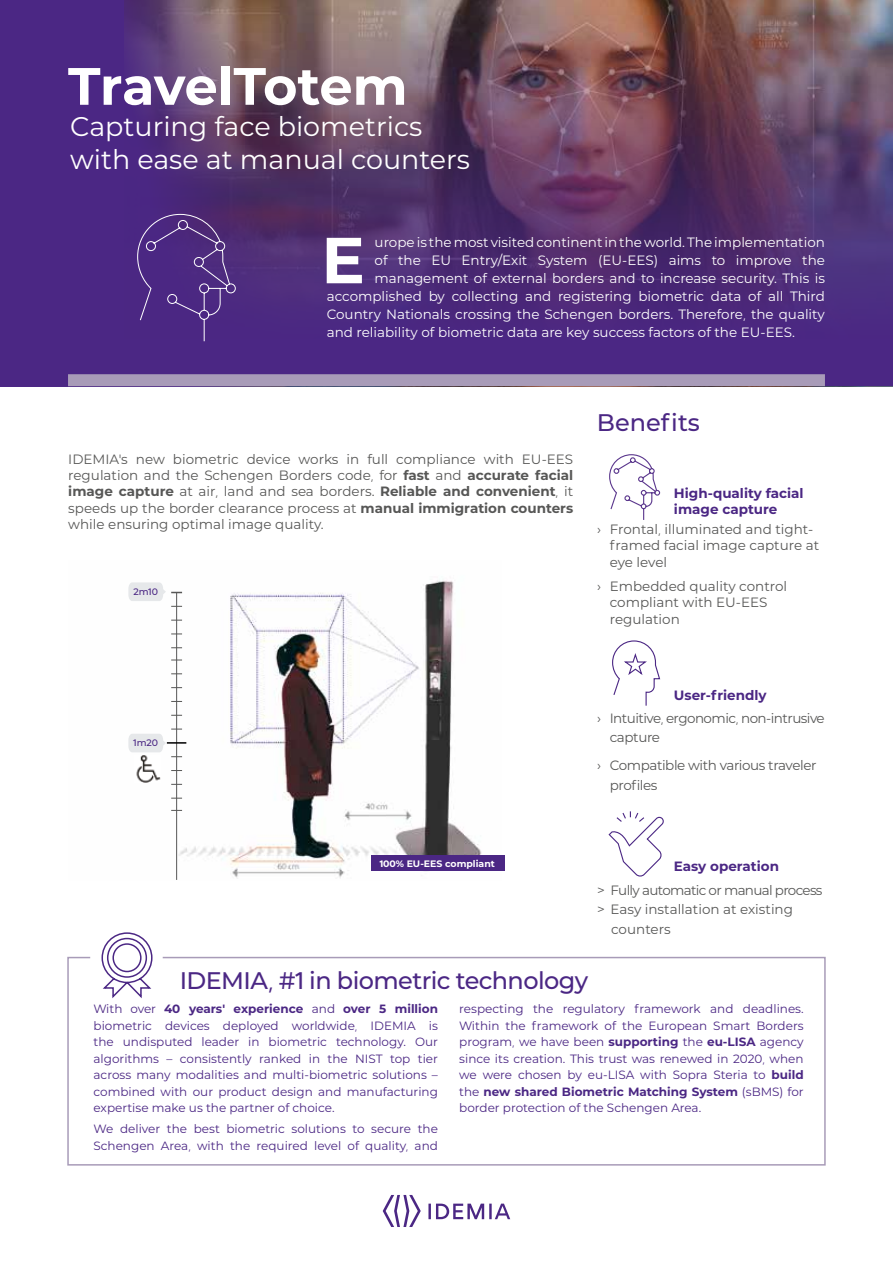
<style>
.page{position:relative;width:893px;height:1263px;background:#fff}
.page>*{position:absolute;margin:0;border:0;box-sizing:border-box;transform-origin:0 0}
.t1{font:700 64.95px "IDEMIA";color:#fff}
.t2{font:700 52.5px "IDEMIA";letter-spacing:-.01em;color:#fff}
.t3{font:27px/32.4px "IDEMIA";color:#fff}
.t4{font:500 24px "IDEMIA";letter-spacing:-.025em;color:#4b2784}
.t5{font:500 24px "IDEMIA";color:#4b2784}
.t6{font:13.5px/16.2px "IDEMIA";color:#575756}
.t7{font:13.5px "IDEMIA";color:#fff}
.t8{font:700 13.5px/16.2px "IDEMIA";color:#4b2784}
.t9{font:13.5px/19.5px "IDEMIA";letter-spacing:-.04em;color:#575756}
.t10{font:13.5px/19.5px "IDEMIA";letter-spacing:-.03em;color:#575756}
.t11{font:13.5px "IDEMIA";letter-spacing:-.05em;color:#575756}
.t12{font:12px/16.5px "IDEMIA";color:#4b2784;text-align:justify}
.t13{font:500 9.45px "IDEMIA";letter-spacing:-.01em;color:#4b2784}
.t14{font:700 9.3px "IDEMIA";color:#fff}
.s1{font-weight:700}
</style>
<div class="page">
<svg style="left:67px;top:956px;width:759px;height:210px"></svg>
<img style="left:0;top:0;width:893px;height:386px">
<svg style="left:383px;top:1195px;width:38px;height:32px"></svg>
<svg style="left:428px;top:1203px;width:82px;height:16px"></svg>
<div style="left:68px;top:374px;width:757px;height:12px;background:#a89bb8"></div>
<img style="left:142px;top:580px;width:340px;height:300px">
<hr style="left:176px;top:592px;width:1px;height:288px;background:#575756">
<img style="left:136px;top:757px;width:24px;height:25px">
<svg style="left:128px;top:729px;width:58px;height:28px"></svg>
<svg style="left:128px;top:582px;width:54px;height:25px"></svg>
<svg style="left:101px;top:932px;width:52px;height:68px"></svg>
<svg style="left:137px;top:213px;width:99px;height:129px;background:#543386"></svg>
<svg style="left:612px;top:640px;width:49px;height:66px"></svg>
<svg style="left:608px;top:811px;width:56px;height:66px"></svg>
<svg style="left:609px;top:454px;width:52px;height:66px"></svg>
<div style="left:371px;top:855px;width:134px;height:16px;background:#4b2784"></div>
<h2 class="t2" style="left:68px;top:48px;width:341px">TravelTotem</h2>
<h3 class="t3" style="left:70px;top:110px;width:401px">Capturing face biometrics with ease at manual counters</h3>
<h1 class="t1" style="left:321px;top:213px;width:45px">E</h1>
<p class="t7" style="left:375px;top:233px;width:452px">urope is the most visited continent in the world. The implementation</p>
<p class="t7" style="left:375px;top:251px;width:452px">of the EU Entry/Exit System (EU-EES) aims to improve the</p>
<p class="t7" style="left:375px;top:269px;width:452px">management of external borders and to increase security. This is</p>
<p class="t7" style="left:327px;top:287px;width:500px">accomplished by collecting and registering biometric data of all Third</p>
<p class="t7" style="left:327px;top:305px;width:500px">Country Nationals crossing the Schengen borders. Therefore, the quality</p>
<p class="t7" style="left:327px;top:323px;width:470px">and reliability of biometric data are key success factors of the EU-EES.</p>
<p class="t6" style="left:68px;top:451px;width:506px;text-align:justify">IDEMIA’s new biometric device works in full compliance with EU-EES regulation and the Schengen Borders code, for <span class="s1">fast</span> and <span class="s1">accurate facial image capture</span> at air, land and sea borders. <span class="s1">Reliable and convenient</span>, it speeds up the border clearance process at <span class="s1">manual immigration counters </span>while ensuring optimal image quality.</p>
<p class="t13" style="left:133px;top:585px;width:26px">2m10</p>
<h3 class="t5" style="left:597px;top:406px;width:105px">Benefits</h3>
<p class="t8" style="left:674px;top:484px;width:131px">High-quality facial image capture</p>
<p class="t6" style="left:610px;top:521px;width:211px;text-indent:-13px">› Frontal, illuminated and tight&shy;framed facial image capture at eye level</p>
<p class="t6" style="left:610px;top:578px;width:179px;text-indent:-13px">› Embedded quality control compliant with EU-EES regulation</p>
<p class="t13" style="left:133px;top:736px;width:26px">1m20</p>
<p class="t8" style="left:674px;top:686px;width:94px">User-friendly</p>
<p class="t9" style="left:610px;top:708px;width:216px;text-indent:-13px">› Intuitive, ergonomic, non-intrusive capture</p>
<p class="t10" style="left:610px;top:755px;width:208px;text-indent:-13px">› Compatible with various traveler profiles</p>
<p class="t14" style="left:379px;top:857px;width:117px">100% EU-EES compliant</p>
<p class="t8" style="left:674px;top:857px;width:107px">Easy operation</p>
<p class="t11" style="left:597px;top:880px;width:227px">&gt; Fully automatic or manual process</p>
<p class="t6" style="left:597px;top:901px;width:198px">&gt; Easy installation at existing</p>
<p class="t6" style="left:611px;top:920px;width:61px">counters</p>
<h3 class="t4" style="left:180px;top:964px;width:410px">IDEMIA, #1 in biometric technology</h3>
<p class="t12" style="left:94px;top:1000px;width:346px">With over <span class="s1">40 years’ experience</span> and <span class="s1">over 5 million </span>biometric devices deployed worldwide, IDEMIA is the undisputed leader in biometric technology. Our algorithms – consistently ranked in the NIST top tier across many modalities and multi-biometric solutions – combined with our product design and manufacturing expertise make us the partner of choice.</p>
<p class="t12" style="left:94px;top:1120px;width:346px">We deliver the best biometric solutions to secure the<br>Schengen Area, with the required level of quality, and</p>
<p class="t12" style="left:459px;top:1000px;width:346px">respecting the regulatory framework and deadlines.<br>Within the framework of the European Smart Borders program, we have been <span class="s1">supporting</span> the <span class="s1">eu-LISA</span> agency since its creation. This trust was renewed in 2020, when we were chosen by eu-LISA with Sopra Steria to <span class="s1">build </span>the <span class="s1">new shared Biometric Matching System</span> (sBMS) for border protection of the Schengen Area.</p>
</div>
